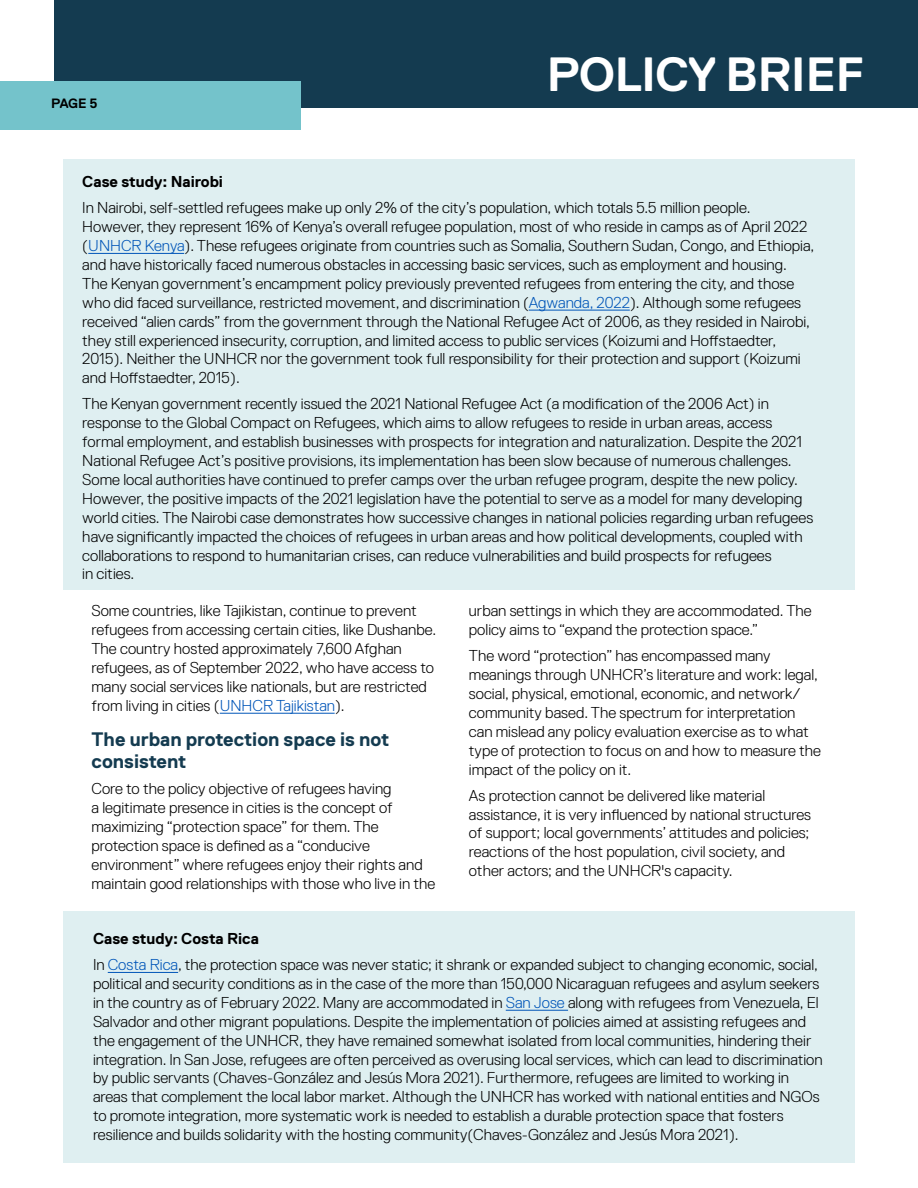
<style>
.page{position:relative;width:918px;height:1188px;background:#fff}
.page>*{position:absolute;margin:0;border:0;box-sizing:border-box;transform-origin:0 0}
.t1{font:700 48px "Replica Std";letter-spacing:-.01em;color:#fff}
.t2{font:700 19.5px/22px "Replica Std";color:#143b50}
.t3{font:300 15.75px/18.9px "Replica Std";color:#000}
.t4{font:700 15.75px "Replica Std";color:#000}
.t5{font:700 13.5px "Replica Std";color:#000}
.s1{color:#0055b8}
.s2{font-weight:700}
</style>
<div class="page">
<div style="left:54px;top:0;width:864px;height:108px;background:#143b50"></div>
<div style="left:0;top:81px;width:301px;height:49px;background:#74c3cb"></div>
<div style="left:63px;top:160px;width:792px;height:430px;background:#dfeff1"></div>
<div style="left:63px;top:912px;width:792px;height:251px;background:#dfeff1"></div>
<hr style="left:88px;top:253px;width:96px;height:1px;background:#0055b8">
<hr style="left:529px;top:310px;width:101px;height:1px;background:#0055b8">
<hr style="left:220px;top:713px;width:115px;height:1px;background:#0055b8">
<hr style="left:108px;top:972px;width:70px;height:1px;background:#0055b8">
<hr style="left:506px;top:1010px;width:62px;height:1px;background:#0055b8">
<p class="t5" style="left:51px;top:96px;width:48px">PAGE 5</p>
<h1 class="t1" style="left:547px;top:48px;width:319px">POLICY BRIEF</h1>
<p class="t4" style="left:82px;top:173px;width:142px">Case study: Nairobi</p>
<p class="t3" style="left:82px;top:198px;width:734px">In Nairobi, self-settled refugees make up only 2% of the city’s population, which totals 5.5 million people.<br>However, they represent 16% of Kenya’s overall refugee population, most of who reside in camps as of April 2022 (<span class="s1">UNHCR Kenya</span>). These refugees originate from countries such as Somalia, Southern Sudan, Congo, and Ethiopia, and have historically faced numerous obstacles in accessing basic services, such as employment and housing.<br>The Kenyan government’s encampment policy previously prevented refugees from entering the city, and those who did faced surveillance, restricted movement, and discrimination (<span class="s1">Agwanda, 2022</span>). Although some refugees received “alien cards” from the government through the National Refugee Act of 2006, as they resided in Nairobi, they still experienced insecurity, corruption, and limited access to public services (Koizumi and Hoffstaedter, 2015). Neither the UNHCR nor the government took full responsibility for their protection and support (Koizumi and Hoffstaedter, 2015).</p>
<p class="t3" style="left:82px;top:395px;width:732px">The Kenyan government recently issued the 2021 National Refugee Act (a modification of the 2006 Act) in response to the Global Compact on Refugees, which aims to allow refugees to reside in urban areas, access formal employment, and establish businesses with prospects for integration and naturalization. Despite the 2021<br>National Refugee Act’s positive provisions, its implementation has been slow because of numerous challenges.<br>Some local authorities have continued to prefer camps over the urban refugee program, despite the new policy.<br>However, the positive impacts of the 2021 legislation have the potential to serve as a model for many developing world cities. The Nairobi case demonstrates how successive changes in national policies regarding urban refugees have significantly impacted the choices of refugees in urban areas and how political developments, coupled with collaborations to respond to humanitarian crises, can reduce vulnerabilities and build prospects for refugees<br>in cities.</p>
<p class="t3" style="left:92px;top:602px;width:346px">Some countries, like Tajikistan, continue to prevent refugees from accessing certain cities, like Dushanbe.<br>The country hosted approximately 7,600 Afghan refugees, as of September 2022, who have access to many social services like nationals, but are restricted from living in cities (<span class="s1">UNHCR Tajikistan</span>).</p>
<p class="t2" style="left:92px;top:729px;width:299px">The urban protection space is not consistent</p>
<p class="t3" style="left:92px;top:780px;width:345px">Core to the policy objective of refugees having<br>a legitimate presence in cities is the concept of maximizing “protection space” for them. The protection space is defined as a “conducive environment” where refugees enjoy their rights and maintain good relationships with those who live in the</p>
<p class="t3" style="left:469px;top:602px;width:344px">urban settings in which they are accommodated. The policy aims to “expand the protection space.”</p>
<p class="t3" style="left:469px;top:646px;width:354px">The word “protection” has encompassed many meanings through UNHCR’s literature and work: legal, social, physical, emotional, economic, and network/ community based. The spectrum for interpretation can mislead any policy evaluation exercise as to what type of protection to focus on and how to measure the impact of the policy on it.</p>
<p class="t3" style="left:469px;top:786px;width:344px">As protection cannot be delivered like material assistance, it is very influenced by national structures of support; local governments’ attitudes and policies; reactions of the host population, civil society, and other actors; and the UNHCR's capacity.</p>
<p class="t3" style="left:93px;top:926px;width:727px;line-height:26px"><span class="s2">Case study: Costa Rica<br></span>In <span class="s1">Costa Rica</span>, the protection space was never static; it shrank or expanded subject to changing economic, social,</p>
<p class="t3" style="left:93px;top:974px;width:731px">political and security conditions as in the case of the more than 150,000 Nicaraguan refugees and asylum seekers in the country as of February 2022. Many are accommodated in <span class="s1">San Jose</span> along with refugees from Venezuela, El Salvador and other migrant populations. Despite the implementation of policies aimed at assisting refugees and the engagement of the UNHCR, they have remained somewhat isolated from local communities, hindering their integration. In San Jose, refugees are often perceived as overusing local services, which can lead to discrimination by public servants (Chaves-González and Jesús Mora 2021). Furthermore, refugees are limited to working in areas that complement the local labor market. Although the UNHCR has worked with national entities and NGOs to promote integration, more systematic work is needed to establish a durable protection space that fosters resilience and builds solidarity with the hosting community(Chaves-González and Jesús Mora 2021).</p>
</div>
